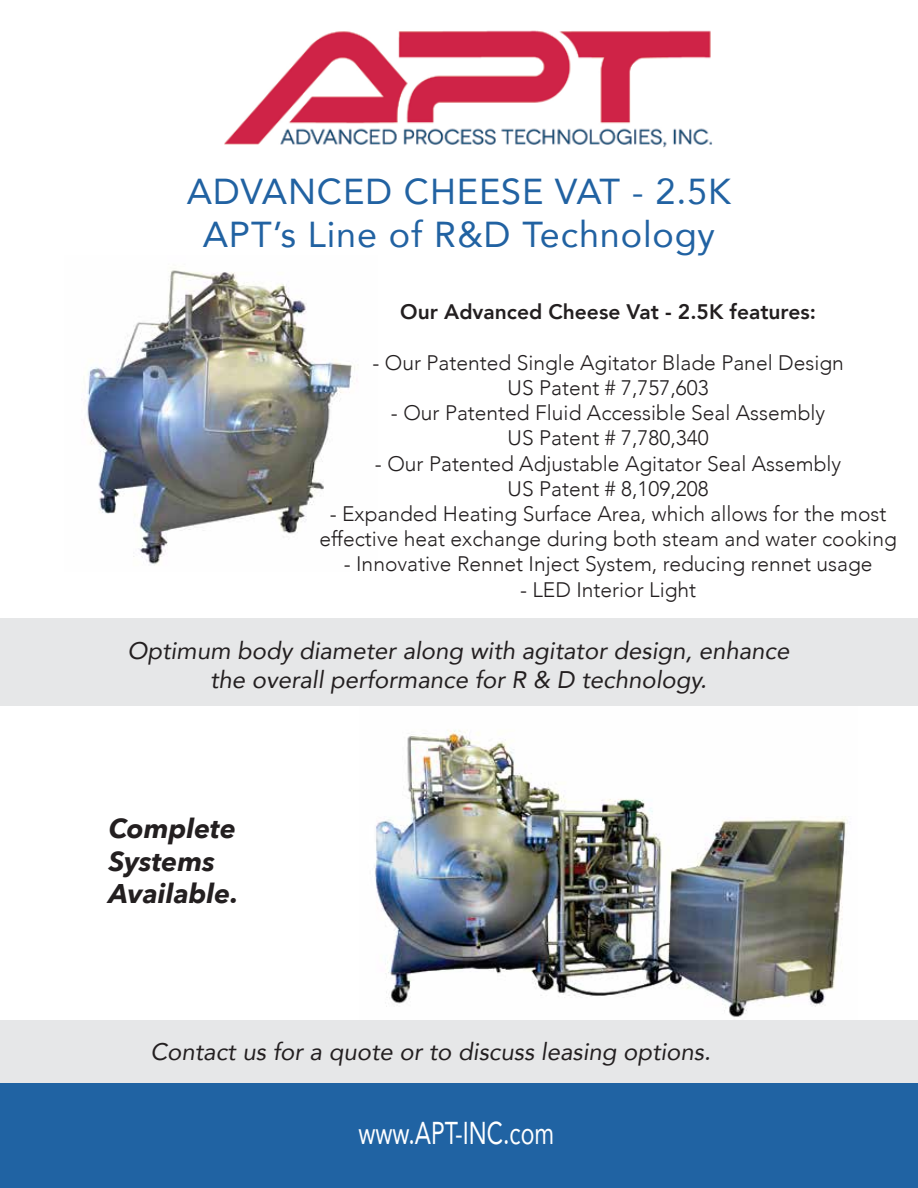
<style>
.page{position:relative;width:918px;height:1188px;background:#fff}
.page>*{position:absolute;margin:0;border:0;box-sizing:border-box;transform-origin:0 0}
.t1{font:36px/43.2px "Avenir";letter-spacing:.025em;color:#2162a2;text-align:center}
.t2{font:31.5px "Avenir";color:#fff;scale:.73 1}
.t3{font:italic 700 27px/32.4px "Avenir Next";color:#231f20}
.t4{font:italic 24px/28.8px "Avenir";color:#231f20;text-align:center}
.t5{font:300 21px/25.2px "Avenir";color:#231f20;text-align:center}
.t6{font:800 21px "Avenir";color:#231f20}
</style>
<div class="page">
<img style="left:359px;top:705px;width:498px;height:312px">
<div style="left:0;top:618px;width:918px;height:87px;background:#e6e7e8"></div>
<img style="left:224px;top:30px;width:489px;height:118px">
<div style="left:0;top:1081px;width:918px;height:107px;background:#2063a3"></div>
<img style="left:87px;top:270px;width:268px;height:295px">
<div style="left:0;top:1020px;width:918px;height:63px;background:#e6e7e8"></div>
<h1 class="t1" style="left:187px;top:169px;width:545px">ADVANCED CHEESE VAT - 2.5K<br>APT’s Line of R&amp;D Technology</h1>
<p class="t6" style="left:400px;top:296px;width:417px">Our Advanced Cheese Vat - 2.5K features:</p>
<p class="t5" style="left:372px;top:350px;width:473px">- Our Patented Single Agitator Blade Panel Design<br>US Patent # 7,757,603</p>
<p class="t5" style="left:391px;top:400px;width:436px">- Our Patented Fluid Accessible Seal Assembly<br>US Patent # 7,780,340</p>
<p class="t5" style="left:375px;top:451px;width:468px">- Our Patented Adjustable Agitator Seal Assembly<br>US Patent # 8,109,208</p>
<p class="t5" style="left:319px;top:501px;width:579px">- Expanded Heating Surface Area, which allows for the most effective heat exchange during both steam and water cooking</p>
<p class="t5" style="left:344px;top:552px;width:530px">- Innovative Rennet Inject System, reducing rennet usage</p>
<p class="t5" style="left:520px;top:577px;width:178px">- LED Interior Light</p>
<p class="t4" style="left:127px;top:636px;width:664px">Optimum body diameter along with agitator design, enhance the overall performance for R &amp; D technology.</p>
<p class="t3" style="left:109px;top:812px;width:131px">Complete<br>Systems<br>Available.</p>
<p class="t4" style="left:150px;top:1037px;width:562px">Contact us for a quote or to discuss leasing options.</p>
<h2 class="t2" style="left:358px;top:1108px;width:270px">www.APT-INC.com</h2>
</div>
